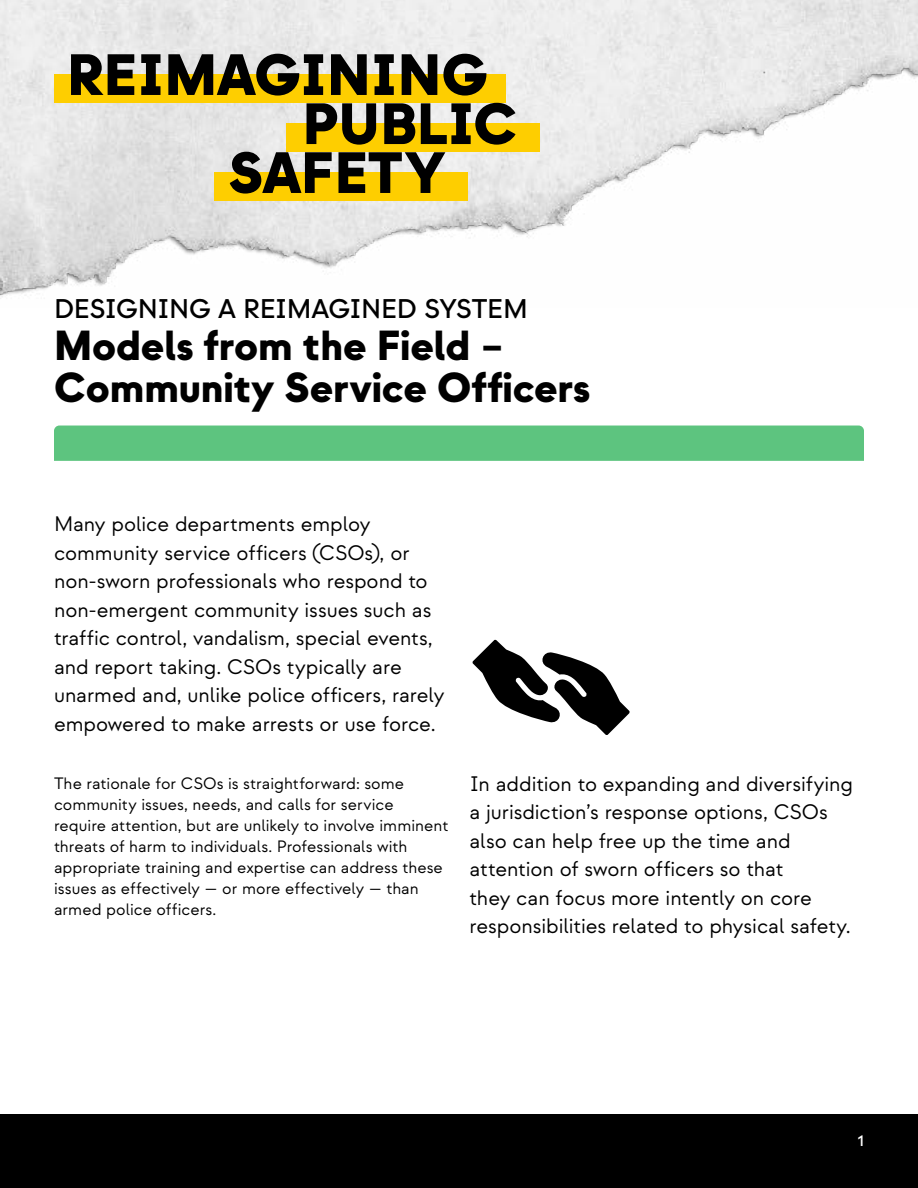
<style>
.page{position:relative;width:918px;height:1188px;background:#fff}
.page>*{position:absolute;margin:0;border:0;box-sizing:border-box;transform-origin:0 0}
.t1{font:900 58.2px "Strawford";color:#000}
.t2{font:900 42px/42px "Strawford";color:#000}
.t3{font:500 27px "Strawford";letter-spacing:-.025em;color:#000}
.t4{font:21px/28.5px "Strawford";letter-spacing:-.005em;color:#000}
.t5{font:16.5px/21px "Strawford";color:#000}
.t6{font:500 16.5px "Strawford";color:#fff}
</style>
<div class="page">
<div style="left:0;top:1115px;width:918px;height:73px;background:#000"></div>
<div style="left:54px;top:426px;width:810px;height:35px;background:#5dc47f"></div>
<img style="left:0;top:0;width:918px;height:299px">
<div style="left:54px;top:74px;width:451px;height:28px;background:#fece00"></div>
<div style="left:287px;top:124px;width:253px;height:28px;background:#fece00"></div>
<div style="left:214px;top:173px;width:253px;height:28px;background:#fece00"></div>
<svg style="left:472px;top:640px;width:158px;height:95px"></svg>
<h1 class="t1" style="left:67px;top:39px;width:423px">REIMAGINING</h1>
<h1 class="t1" style="left:302px;top:88px;width:217px">PUBLIC</h1>
<h1 class="t1" style="left:228px;top:137px;width:219px">SAFETY</h1>
<p class="t3" style="left:54px;top:292px;width:475px">DESIGNING A REIMAGINED SYSTEM</p>
<h2 class="t2" style="left:54px;top:325px;width:538px">Models from the Field –<br>Community Service Officers</h2>
<p class="t4" style="left:54px;top:510px;width:392px">Many police departments employ community service officers (CSOs), or non-sworn professionals who respond to non-emergent community issues such as traffic control, vandalism, special events, and report taking. CSOs typically are unarmed and, unlike police officers, rarely empowered to make arrests or use force.</p>
<p class="t5" style="left:54px;top:773px;width:396px">The rationale for CSOs is straightforward: some community issues, needs, and calls for service require attention, but are unlikely to involve imminent threats of harm to individuals. Professionals with appropriate training and expertise can address these issues as effectively — or more effectively — than armed police officers.</p>
<p class="t4" style="left:470px;top:770px;width:385px">In addition to expanding and diversifying a jurisdiction’s response options, CSOs also can help free up the time and attention of sworn officers so that<br>they can focus more intently on core responsibilities related to physical safety.</p>
<p class="t6" style="left:858px;top:1130px;width:8px">1</p>
</div>
